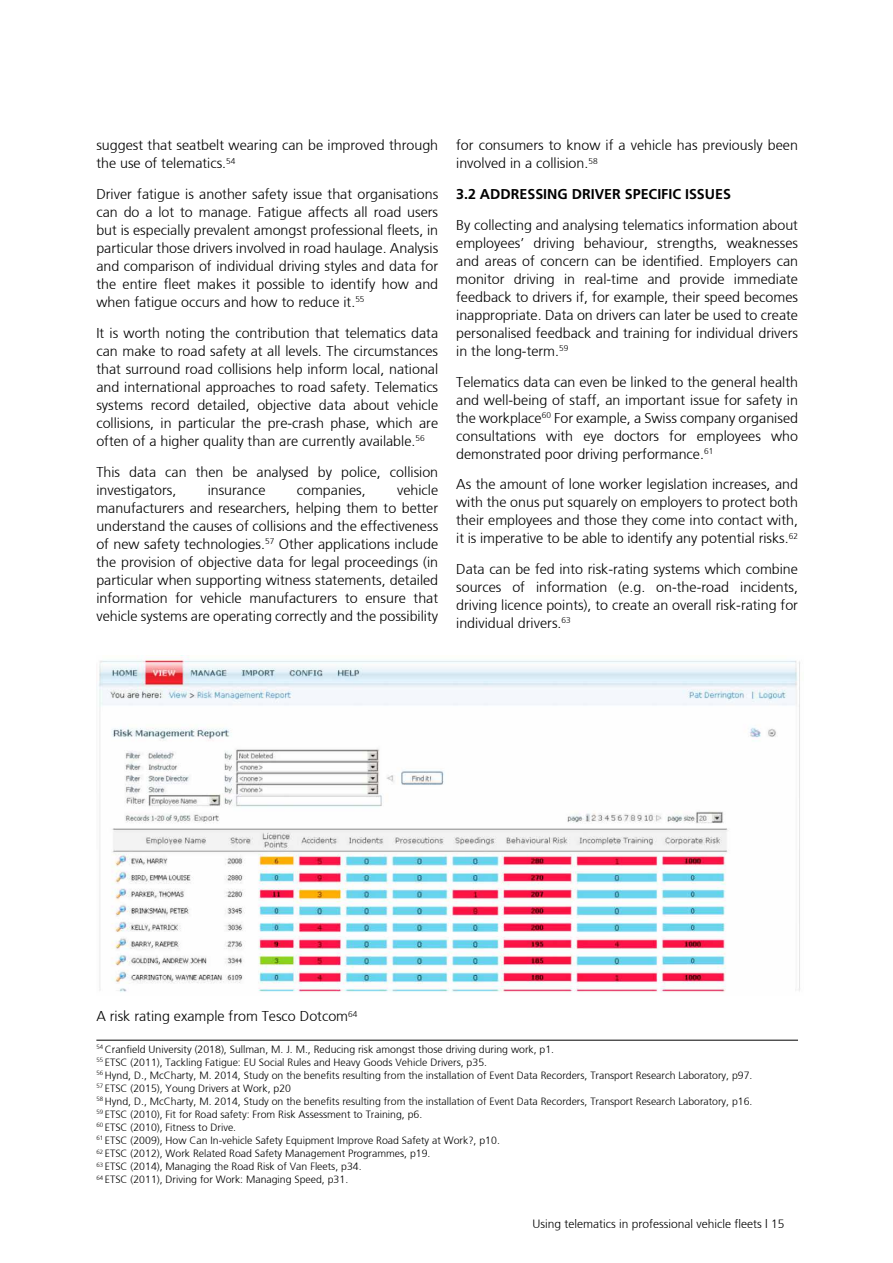
<style>
.page{position:relative;width:893px;height:1263px;background:#fff}
.page>*{position:absolute;margin:0;border:0;box-sizing:border-box;transform-origin:0 0}
.t1{font:300 14.25px/18px "Frutiger";color:#000;text-align:justify}
.t2{font:700 14.25px "Frutiger";color:#000}
.t3{font:300 12px "Frutiger";color:#000}
.t4{font:300 10.5px/13px "Frutiger";color:#000}
</style>
<div class="page">
<hr style="left:96px;top:1040px;width:702px;height:1px;background:#000">
<img style="left:96px;top:655px;width:704px;height:338px">
<p class="t1" style="left:96px;top:136px;width:343px">suggest that seatbelt wearing can be improved through the use of telematics.<sup>54</sup></p>
<p class="t1" style="left:96px;top:185px;width:343px">Driver fatigue is another safety issue that organisations can do a lot to manage. Fatigue affects all road users but is especially prevalent amongst professional fleets, in particular those drivers involved in road haulage. Analysis and comparison of individual driving styles and data for the entire fleet makes it possible to identify how and when fatigue occurs and how to reduce it.<sup>55</sup></p>
<p class="t1" style="left:96px;top:324px;width:343px">It is worth noting the contribution that telematics data can make to road safety at all levels. The circumstances that surround road collisions help inform local, national and international approaches to road safety. Telematics systems record detailed, objective data about vehicle collisions, in particular the pre-crash phase, which are often of a higher quality than are currently available.<sup>56</sup></p>
<p class="t1" style="left:96px;top:463px;width:343px">This data can then be analysed by police, collision investigators,</p>
<p class="t1" style="left:96px;top:481px;width:343px;text-indent:301px">vehicle manufacturers and researchers, helping them to better understand the causes of collisions and the effectiveness of new safety technologies.<sup>57</sup> Other applications include the provision of objective data for legal proceedings (in particular when supporting witness statements, detailed information for vehicle manufacturers to ensure that vehicle systems are operating correctly and the possibility</p>
<p class="t1" style="left:208px;top:481px;width:59px">insurance</p>
<p class="t1" style="left:297px;top:481px;width:70px">companies,</p>
<p class="t1" style="left:456px;top:136px;width:343px">for consumers to know if a vehicle has previously been involved in a collision.<sup>58</sup></p>
<p class="t2" style="left:456px;top:186px;width:276px">3.2 ADDRESSING DRIVER SPECIFIC ISSUES</p>
<p class="t1" style="left:456px;top:216px;width:343px">By collecting and analysing telematics information about employees’ driving behaviour, strengths, weaknesses and areas of concern can be identified. Employers can monitor driving in real-time and provide immediate feedback to drivers if, for example, their speed becomes inappropriate. Data on drivers can later be used to create personalised feedback and training for individual drivers in the long-term.<sup>59</sup></p>
<p class="t1" style="left:456px;top:373px;width:343px">Telematics data can even be linked to the general health and well-being of staff, an important issue for safety in the workplace<sup>60</sup> For example, a Swiss company organised consultations with eye doctors for employees who demonstrated poor driving performance.<sup>61</sup></p>
<p class="t1" style="left:456px;top:476px;width:343px">As the amount of lone worker legislation increases, and with the onus put squarely on employers to protect both their employees and those they come into contact with, it is imperative to be able to identify any potential risks.<sup>62</sup></p>
<p class="t1" style="left:456px;top:560px;width:343px">Data can be fed into risk-rating systems which combine sources of information (e.g. on-the-road incidents, driving licence points), to create an overall risk-rating for individual drivers.<sup>63</sup><sup>64</sup></p>
<p class="t1" style="left:96px;top:1007px;width:262px">A risk rating example from Tesco Dotcom<sup>64</sup></p>
<p class="t4" style="left:96px;top:1043px;width:658px"><sup>54</sup> Cranfield University (2018), Sullman, M. J. M., Reducing risk amongst those driving during work, p1.<br><sup>55</sup> ETSC (2011), Tackling Fatigue: EU Social Rules and Heavy Goods Vehicle Drivers, p35.<br><sup>56</sup> Hynd, D., McCharty, M. 2014, Study on the benefits resulting from the installation of Event Data Recorders, Transport Research Laboratory, p97.<br><sup>57</sup> ETSC (2015), Young Drivers at Work, p20<br><sup>58</sup> Hynd, D., McCharty, M. 2014, Study on the benefits resulting from the installation of Event Data Recorders, Transport Research Laboratory, p16.<br><sup>59</sup> ETSC (2010), Fit for Road safety: From Risk Assessment to Training, p6.<br><sup>60</sup> ETSC (2010), Fitness to Drive.<br><sup>61</sup> ETSC (2009), How Can In-vehicle Safety Equipment Improve Road Safety at Work?, p10.<br><sup>62</sup> ETSC (2012), Work Related Road Safety Management Programmes, p19.<br><sup>63</sup> ETSC (2014), Managing the Road Risk of Van Fleets, p34.<br><sup>64</sup> ETSC (2011), Driving for Work: Managing Speed, p31.</p>
<p class="t3" style="left:532px;top:1217px;width:254px">Using telematics in professional vehicle fleets | 15</p>
</div>
